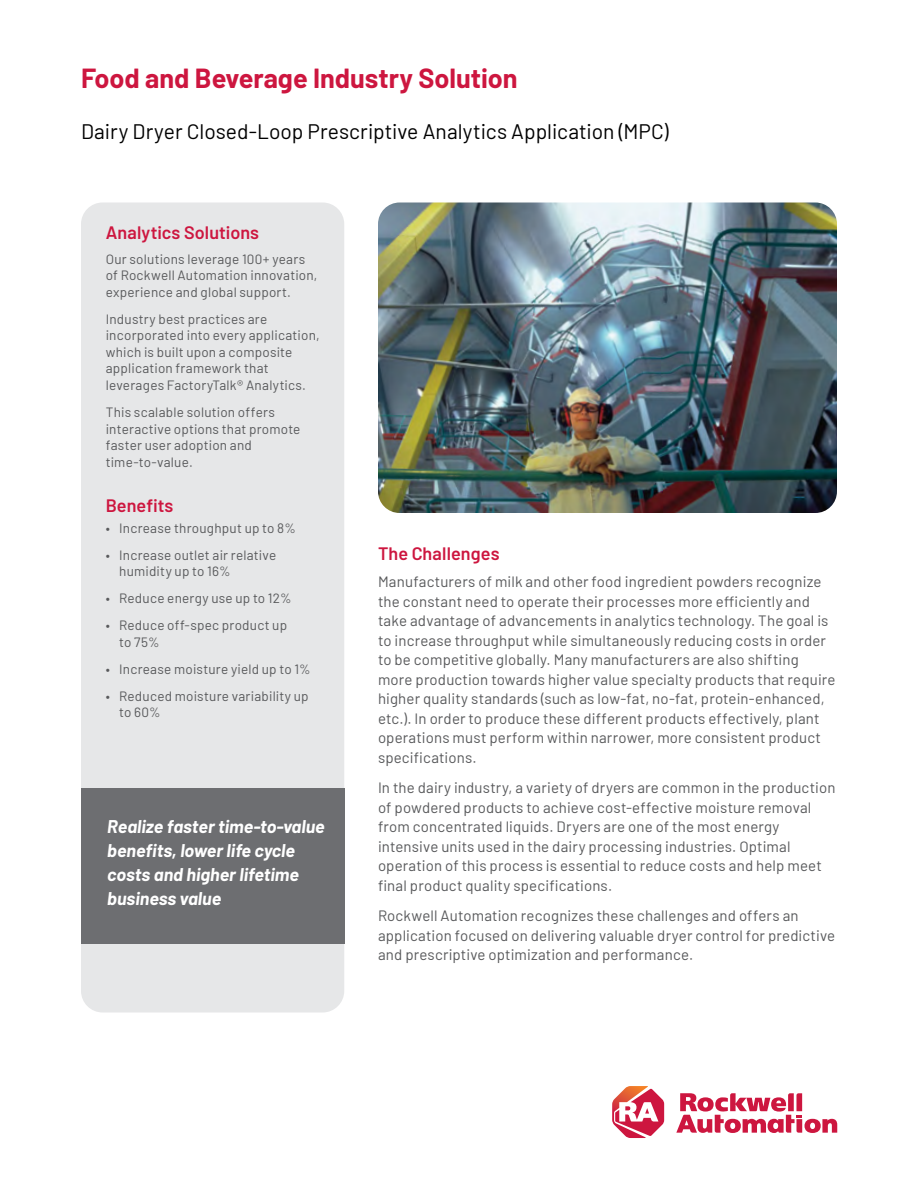
<style>
.page{position:relative;width:918px;height:1188px;background:#fff}
.page>*{position:absolute;margin:0;border:0;box-sizing:border-box;transform-origin:0 0}
.t1{font:700 27px "Barlow";color:#cd163f}
.t2{font:21px "Barlow";color:#000}
.t3{font:italic 700 18px/24px "Barlow";color:#fff}
.t4{font:600 18px "Barlow";letter-spacing:.005em;color:#cd163f}
.t5{font:15px/19.5px "Barlow";letter-spacing:.01em;color:#58595b}
.t6{font:13.5px/16.5px "Barlow";letter-spacing:.015em;color:#58595b}
</style>
<div class="page">
<div style="left:81px;top:202px;width:263px;height:810px;background:#e6e7e8;border-radius:22px"></div>
<svg style="left:676px;top:1093px;width:161px;height:40px"></svg>
<svg style="left:612px;top:1086px;width:52px;height:52px"></svg>
<div style="left:81px;top:788px;width:263px;height:155px;background:#6d6e71"></div>
<img style="left:378px;top:202px;width:459px;height:311px">
<h1 class="t1" style="left:81px;top:58px;width:438px">Food and Beverage Industry Solution</h1>
<h2 class="t2" style="left:81px;top:116px;width:589px">Dairy Dryer Closed-Loop Prescriptive Analytics Application (MPC)</h2>
<p class="t4" style="left:106px;top:220px;width:155px">Analytics Solutions</p>
<p class="t6" style="left:106px;top:249px;width:213px">Our solutions leverage 100+ years of Rockwell Automation innovation, experience and global support.</p>
<p class="t6" style="left:106px;top:310px;width:215px">Industry best practices are incorporated into every application, which is built upon a composite application framework that leverages FactoryTalk® Analytics.</p>
<p class="t6" style="left:106px;top:403px;width:196px">This scalable solution offers interactive options that promote faster user adoption and time-to-value.</p>
<p class="t4" style="left:106px;top:492px;width:69px">Benefits</p>
<p class="t6" style="left:106px;top:519px;width:192px">• Increase throughput up to 8%</p>
<p class="t6" style="left:119px;top:546px;width:159px;text-indent:-14px">• Increase outlet air relative humidity up to 16%</p>
<p class="t6" style="left:106px;top:589px;width:187px">• Reduce energy use up to 12%</p>
<p class="t6" style="left:119px;top:616px;width:169px;text-indent:-14px">• Reduce off-spec product up to 75%</p>
<p class="t6" style="left:106px;top:660px;width:206px">• Increase moisture yield up to 1%</p>
<p class="t6" style="left:119px;top:687px;width:191px;text-indent:-14px">• Reduced moisture variability up to 60%</p>
<p class="t3" style="left:107px;top:814px;width:219px">Realize faster time-to-value benefits, lower life cycle costs and higher lifetime business value</p>
<p class="t4" style="left:378px;top:540px;width:123px">The Challenges</p>
<p class="t5" style="left:378px;top:571px;width:459px">Manufacturers of milk and other food ingredient powders recognize the constant need to operate their processes more efficiently and take advantage of advancements in analytics technology. The goal is to increase throughput while simultaneously reducing costs in order to be competitive globally. Many manufacturers are also shifting more production towards higher value specialty products that require higher quality standards (such as low-fat, no-fat, protein-enhanced, etc.). In order to produce these different products effectively, plant operations must perform within narrower, more consistent product specifications.</p>
<p class="t5" style="left:378px;top:777px;width:459px">In the dairy industry, a variety of dryers are common in the production of powdered products to achieve cost-effective moisture removal from concentrated liquids. Dryers are one of the most energy intensive units used in the dairy processing industries. Optimal operation of this process is essential to reduce costs and help meet final product quality specifications.</p>
<p class="t5" style="left:378px;top:905px;width:459px">Rockwell Automation recognizes these challenges and offers an application focused on delivering valuable dryer control for predictive and prescriptive optimization and performance.</p>
</div>
